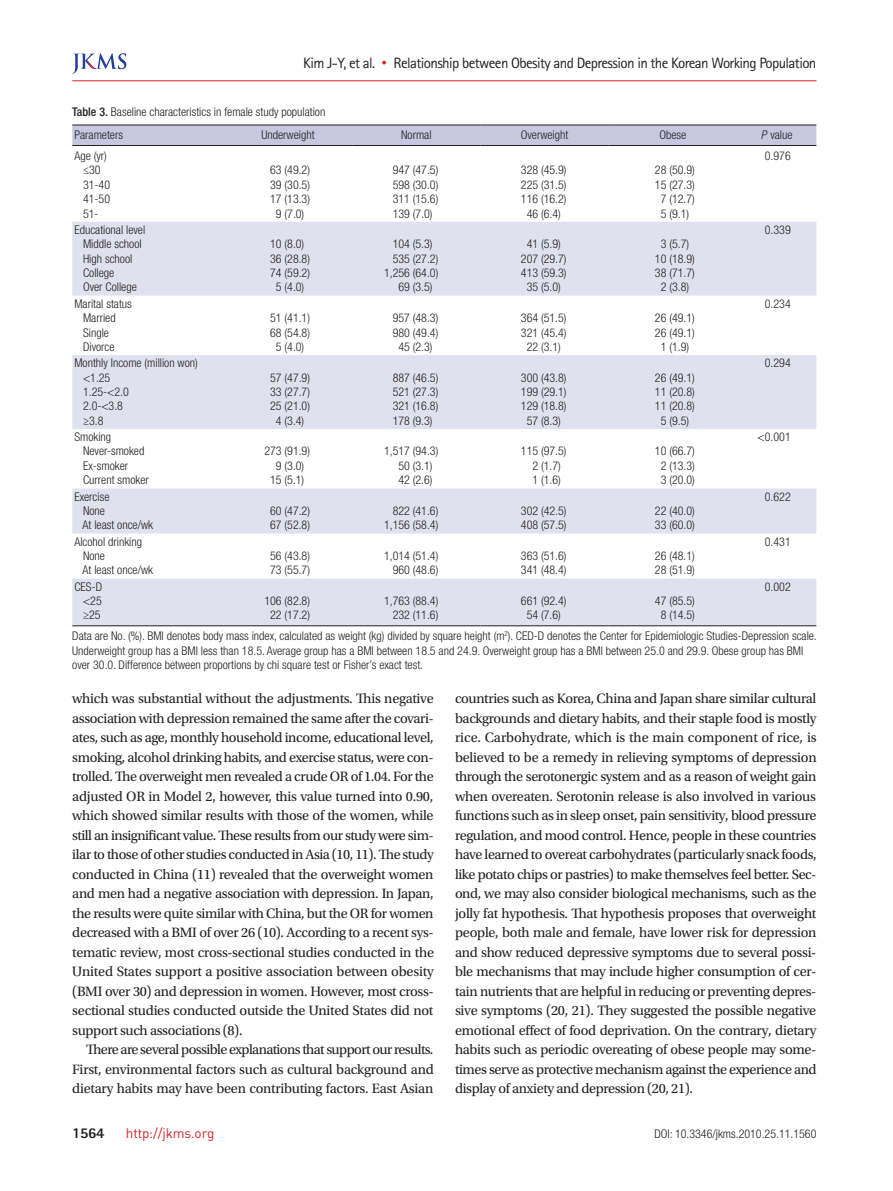
<style>
.page{position:relative;width:893px;height:1191px;background:#fff}
.page>*{position:absolute;margin:0;border:0;box-sizing:border-box;transform-origin:0 0}
.t1{font:15px "Rotis Sans Serif Std";letter-spacing:-.04em;color:#231f20}
.t2{font:800 15px "Rotis Sans Serif Std";color:#231f20}
.t3{font:14.25px/19.5px "Utopia Std";letter-spacing:-.025em;color:#231f20;text-align:justify}
.t4{font:13.5px "Dinreg";letter-spacing:-.01em;color:#d1232a}
.t5{font:300 condensed 12px/14.4px "Helvetica Neue LT Std";color:#231f20;text-align:center}
.s1{font-family:"Dotum";color:#d1232a}
.s2{font-weight:500}
.s3{font-style:italic}
</style>
<div class="page">
<hr style="left:72px;top:80px;width:744px;height:1px;background:#d1232a">
<svg style="left:72px;top:53px;width:54px;height:21px"></svg>
<div style="left:72px;top:126px;width:744px;height:19px;background:#c7c7e0"></div>
<svg style="left:72px;top:222px;width:744px;height:403px;fill:#e0e1ee"></svg>
<hr style="left:72px;top:125px;width:152px;height:1px;background:#231f20">
<hr style="left:224px;top:125px;width:128px;height:1px;background:#231f20">
<hr style="left:352px;top:125px;width:128px;height:1px;background:#231f20">
<hr style="left:480px;top:125px;width:129px;height:1px;background:#231f20">
<hr style="left:609px;top:125px;width:128px;height:1px;background:#231f20">
<hr style="left:737px;top:125px;width:79px;height:1px;background:#231f20">
<hr style="left:72px;top:145px;width:152px;height:1px;background:#231f20">
<hr style="left:224px;top:145px;width:128px;height:1px;background:#231f20">
<hr style="left:352px;top:145px;width:128px;height:1px;background:#231f20">
<hr style="left:480px;top:145px;width:129px;height:1px;background:#231f20">
<hr style="left:609px;top:145px;width:128px;height:1px;background:#231f20">
<hr style="left:737px;top:145px;width:79px;height:1px;background:#231f20">
<hr style="left:72px;top:625px;width:152px;height:1px;background:#231f20">
<hr style="left:224px;top:625px;width:128px;height:1px;background:#231f20">
<hr style="left:352px;top:625px;width:128px;height:1px;background:#231f20">
<hr style="left:480px;top:625px;width:129px;height:1px;background:#231f20">
<hr style="left:609px;top:625px;width:128px;height:1px;background:#231f20">
<hr style="left:737px;top:625px;width:79px;height:1px;background:#231f20">
<p class="t1" style="left:303px;top:54px;width:515px">Kim J-Y, et al. <span class="s1">•</span> Relationship between Obesity and Depression in the Korean Working Population</p>
<p class="t5" style="left:72px;top:100px;width:255px;line-height:23px;text-align:left"><span class="s2">Table 3.</span> Baseline characteristics in female study population<br>Parameters</p>
<p class="t5" style="left:262px;top:128px;width:55px">Underweight</p>
<p class="t5" style="left:401px;top:128px;width:32px">Normal</p>
<p class="t5" style="left:521px;top:128px;width:49px">Overweight</p>
<p class="t5" style="left:659px;top:128px;width:28px">Obese</p>
<p class="t5" style="left:761px;top:128px;width:33px"><span class="s3">P</span> value</p>
<p class="t5" style="left:83px;top:148px;width:29px;text-align:left;text-indent:-9px">Age (yr) ≤30<br>31-40<br>41-50<br>51-</p>
<p class="t5" style="left:83px;top:222px;width:64px;text-align:left;text-indent:-9px">Educational level<br>Middle school<br>High school<br>College<br>Over College</p>
<p class="t5" style="left:83px;top:296px;width:50px;text-align:left;text-indent:-9px">Marital status<br>Married<br>Single<br>Divorce</p>
<p class="t5" style="left:83px;top:356px;width:116px;text-align:left;text-indent:-9px">Monthly Income (million won) &lt;1.25<br>1.25-&lt;2.0<br>2.0-&lt;3.8<br>≥3.8</p>
<p class="t5" style="left:83px;top:429px;width:67px;text-align:left;text-indent:-9px">Smoking<br>Never-smoked<br>Ex-smoker<br>Current smoker</p>
<p class="t5" style="left:83px;top:489px;width:72px;text-align:left;text-indent:-8px">Exercise<br>None<br>At least once/wk</p>
<p class="t5" style="left:83px;top:534px;width:72px;text-align:left;text-indent:-8px">Alcohol drinking<br>None<br>At least once/wk</p>
<p class="t5" style="left:270px;top:163px;width:41px">63 (49.2)<br>39 (30.5)<br>17 (13.3)<br>9 (7.0)</p>
<p class="t5" style="left:393px;top:163px;width:47px;text-align:justify">947 (47.5)<br>598 (30.0)<br>311 (15.6)<br>139 (7.0)</p>
<p class="t5" style="left:521px;top:163px;width:47px">328 (45.9)<br>225 (31.5)<br>116 (16.2)<br>46 (6.4)</p>
<p class="t5" style="left:655px;top:163px;width:41px">28 (50.9)<br>15 (27.3)<br>7 (12.7)<br>5 (9.1)</p>
<p class="t5" style="left:270px;top:237px;width:41px">10 (8.0)<br>36 (28.8)<br>74 (59.2)<br>5 (4.0)</p>
<p class="t5" style="left:393px;top:237px;width:41px">104 (5.3)</p>
<p class="t5" style="left:393px;top:251px;width:47px">535 (27.2)</p>
<p class="t5" style="left:384px;top:265px;width:56px">1,256 (64.0)</p>
<p class="t5" style="left:398px;top:280px;width:36px">69 (3.5)</p>
<p class="t5" style="left:521px;top:237px;width:47px">41 (5.9)<br>207 (29.7)<br>413 (59.3)<br>35 (5.0)</p>
<p class="t5" style="left:655px;top:237px;width:41px">3 (5.7)<br>10 (18.9)<br>38 (71.7)<br>2 (3.8)</p>
<p class="t5" style="left:270px;top:310px;width:41px">51 (41.1)<br>68 (54.8)<br>5 (4.0)</p>
<p class="t5" style="left:393px;top:310px;width:47px">957 (48.3)<br>980 (49.4)<br>45 (2.3)</p>
<p class="t5" style="left:521px;top:310px;width:47px">364 (51.5)<br>321 (45.4)<br>22 (3.1)</p>
<p class="t5" style="left:655px;top:310px;width:41px">26 (49.1)<br>26 (49.1)<br>1 (1.9)</p>
<p class="t5" style="left:270px;top:370px;width:41px">57 (47.9)<br>33 (27.7)<br>25 (21.0)<br>4 (3.4)</p>
<p class="t5" style="left:393px;top:370px;width:47px;text-align:justify">887 (46.5)<br>521 (27.3)<br>321 (16.8)<br>178 (9.3)</p>
<p class="t5" style="left:521px;top:370px;width:47px">300 (43.8)<br>199 (29.1)<br>129 (18.8)<br>57 (8.3)</p>
<p class="t5" style="left:655px;top:370px;width:41px">26 (49.1)<br>11 (20.8)<br>11 (20.8)<br>5 (9.5)</p>
<p class="t5" style="left:264px;top:444px;width:47px">273 (91.9)<br>9 (3.0)<br>15 (5.1)</p>
<p class="t5" style="left:398px;top:444px;width:41px;text-align:left;text-indent:-14px">1,517 (94.3)<br>50 (3.1)<br>42 (2.6)</p>
<p class="t5" style="left:521px;top:444px;width:47px">115 (97.5)<br>2 (1.7)<br>1 (1.6)</p>
<p class="t5" style="left:655px;top:444px;width:41px">10 (66.7)<br>2 (13.3)<br>3 (20.0)</p>
<p class="t5" style="left:270px;top:503px;width:41px;text-align:left">60 (47.2)<br>67 (52.8)</p>
<p class="t5" style="left:384px;top:503px;width:56px;text-align:right">822 (41.6)<br>1,156 (58.4)</p>
<p class="t5" style="left:521px;top:503px;width:47px;text-align:left">302 (42.5)<br>408 (57.5)</p>
<p class="t5" style="left:655px;top:503px;width:41px;text-align:left">22 (40.0)<br>33 (60.0)</p>
<p class="t5" style="left:270px;top:548px;width:41px;text-align:left">56 (43.8)<br>73 (55.7)</p>
<p class="t5" style="left:384px;top:548px;width:56px;text-align:right">1,014 (51.4)<br>960 (48.6)</p>
<p class="t5" style="left:521px;top:548px;width:47px;text-align:left">363 (51.6)<br>341 (48.4)</p>
<p class="t5" style="left:655px;top:548px;width:41px;text-align:left">26 (48.1)<br>28 (51.9)</p>
<p class="t5" style="left:765px;top:148px;width:27px">0.976</p>
<p class="t5" style="left:765px;top:222px;width:27px">0.339</p>
<p class="t5" style="left:765px;top:296px;width:27px">0.234</p>
<p class="t5" style="left:765px;top:356px;width:27px">0.294</p>
<p class="t5" style="left:758px;top:429px;width:35px">&lt;0.001</p>
<p class="t5" style="left:765px;top:489px;width:27px">0.622</p>
<p class="t5" style="left:765px;top:534px;width:27px">0.431</p>
<p class="t5" style="left:83px;top:579px;width:21px;text-align:justify;text-indent:-9px">CES-D &lt;25 ≥25</p>
<p class="t5" style="left:765px;top:579px;width:27px">0.002</p>
<p class="t5" style="left:72px;top:628px;width:746px;text-align:left">Data are No. (%). BMI denotes body mass index, calculated as weight (kg) divided by square height (m<sup>2</sup>). CED-D denotes the Center for Epidemiologic Studies-Depression scale.<br>Underweight group has a BMI less than 18.5. Average group has a BMI between 18.5 and 24.9. Overweight group has a BMI between 25.0 and 29.9. Obese group has BMI over 30.0. Difference between proportions by chi square test or Fisher’s exact test.</p>
<p class="t5" style="left:264px;top:593px;width:47px">106 (82.8)<br>22 (17.2)</p>
<p class="t5" style="left:384px;top:593px;width:56px;text-align:right">1,763 (88.4)<br>232 (11.6)</p>
<p class="t5" style="left:521px;top:593px;width:47px">661 (92.4)<br>54 (7.6)</p>
<p class="t5" style="left:655px;top:593px;width:41px">47 (85.5)<br>8 (14.5)</p>
<p class="t3" style="left:72px;top:689px;width:363px">which was substantial without the adjustments. This negative association with depression remained the same after the covari&shy;ates, such as age, monthly household income, educational level, smoking, alcohol drinking habits, and exercise status, were con&shy;trolled. The overweight men revealed a crude OR of 1.04. For the adjusted OR in Model 2, however, this value turned into 0.90, which showed similar results with those of the women, while still an insignificant value. These results from our study were sim&shy;ilar to those of other studies conducted in Asia (10, 11). The study conducted in China (11) revealed that the overweight women and men had a negative association with depression. In Japan, the results were quite similar with China, but the OR for women decreased with a BMI of over 26 (10). According to a recent sys&shy;tematic review, most cross-sectional studies conducted in the United States support a positive association between obesity (BMI over 30) and depression in women. However, most cross&shy;sectional studies conducted outside the United States did not support such associations (8).</p>
<p class="t3" style="left:72px;top:1040px;width:363px;text-indent:14px">There are several possible explanations that support our results.<br>First, environmental factors such as cultural background and dietary habits may have been contributing factors. East Asian</p>
<p class="t3" style="left:455px;top:689px;width:363px">countries such as Korea, China and Japan share similar cultural backgrounds and dietary habits, and their staple food is mostly rice. Carbohydrate, which is the main component of rice, is believed to be a remedy in relieving symptoms of depression through the serotonergic system and as a reason of weight gain when overeaten. Serotonin release is also involved in various functions such as in sleep onset, pain sensitivity, blood pressure regulation, and mood control. Hence, people in these countries have learned to overeat carbohydrates (particularly snack foods, like potato chips or pastries) to make themselves feel better. Sec&shy;ond, we may also consider biological mechanisms, such as the jolly fat hypothesis. That hypothesis proposes that overweight people, both male and female, have lower risk for depression and show reduced depressive symptoms due to several possi&shy;ble mechanisms that may include higher consumption of cer&shy;tain nutrients that are helpful in reducing or preventing depres&shy;sive symptoms (20, 21). They suggested the possible negative emotional effect of food deprivation. On the contrary, dietary habits such as periodic overeating of obese people may some&shy;times serve as protective mechanism against the experience and display of anxiety and depression (20, 21).</p>
<p class="t2" style="left:72px;top:1123px;width:34px">1564</p>
<p class="t4" style="left:126px;top:1124px;width:90px">http://jkms.org</p>
<p class="t5" style="left:654px;top:1126px;width:164px">DOI: 10.3346/jkms.2010.25.11.1560</p>
</div>
